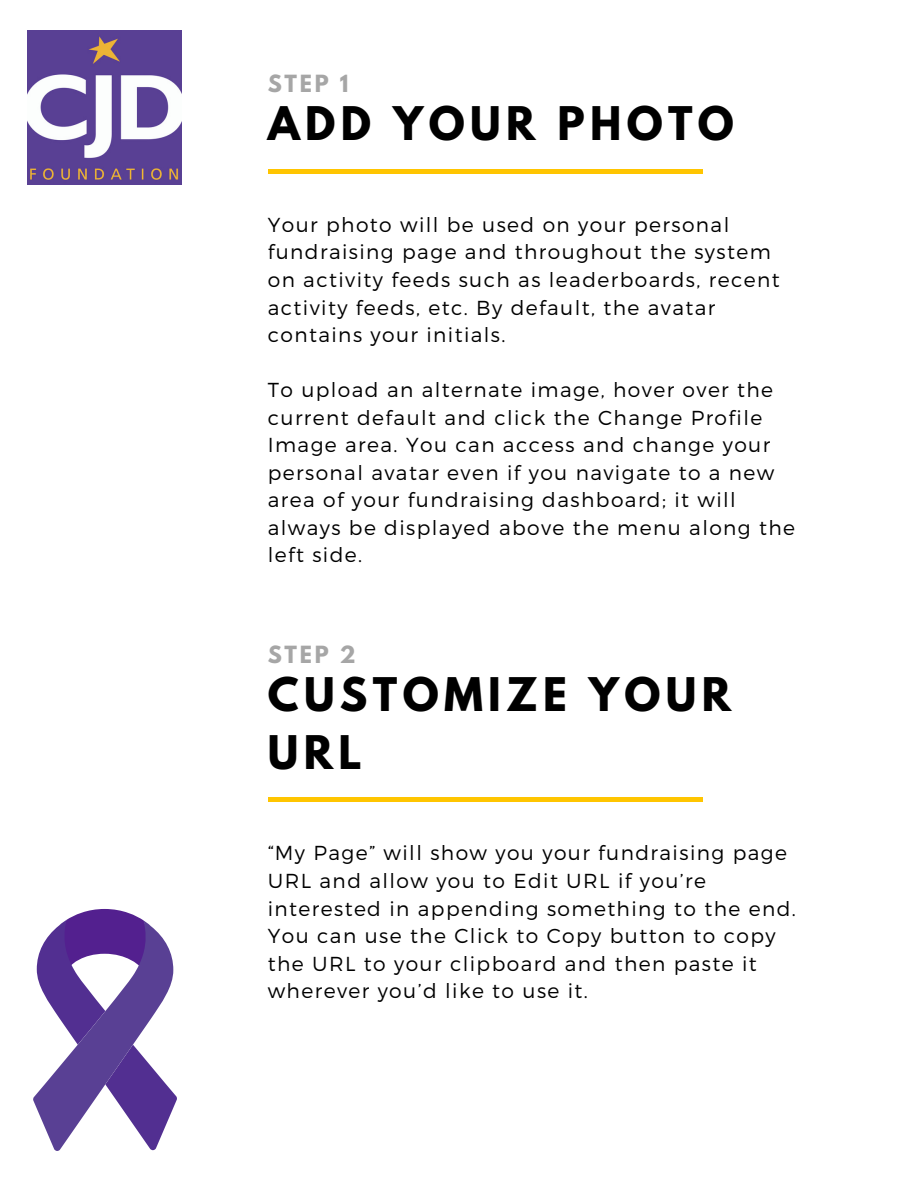
<style>
.page{position:relative;width:918px;height:1188px;background:#fff}
.page>*{position:absolute;margin:0;border:0;box-sizing:border-box;transform-origin:0 0}
.t1{font:700 41.1px/57.3px "League Spartan";letter-spacing:.13em;color:#000}
.t2{font:700 21px "League Spartan";letter-spacing:.13em;color:#a6a6a6}
.t3{font:300 20.25px/27.5px "Montserrat";letter-spacing:.07em;color:#000}
</style>
<div class="page">
<img style="left:28px;top:31px;width:154px;height:154px">
<hr style="left:268px;top:169px;width:435px;height:4px;background:#ffc500">
<svg style="left:33px;top:909px;width:144px;height:242px"></svg>
<hr style="left:268px;top:798px;width:435px;height:4px;background:#ffc500">
<p class="t2" style="left:268px;top:73px;width:82px">STEP 1</p>
<p class="t1" style="left:268px;top:100px;width:468px">ADD YOUR PHOTO</p>
<h1 class="t3" style="left:268px;top:210px;width:513px">Your photo will be used on your personal fundraising page and throughout the system on activity feeds such as leaderboards, recent activity feeds, etc. By default, the avatar contains your initials.</h1>
<p class="t3" style="left:268px;top:375px;width:529px">To upload an alternate image, hover over the current default and click the Change Profile Image area. You can access and change your personal avatar even if you navigate to a new area of your fundraising dashboard; it will always be displayed above the menu along the left side.</p>
<p class="t2" style="left:268px;top:644px;width:89px">STEP 2</p>
<p class="t1" style="left:268px;top:671px;width:465px">CUSTOMIZE YOUR<br>URL</p>
<h1 class="t3" style="left:268px;top:839px;width:530px">“My Page” will show you your fundraising page URL and allow you to Edit URL if you’re interested in appending something to the end.<br>You can use the Click to Copy button to copy the URL to your clipboard and then paste it wherever you’d like to use it.</h1>
</div>
